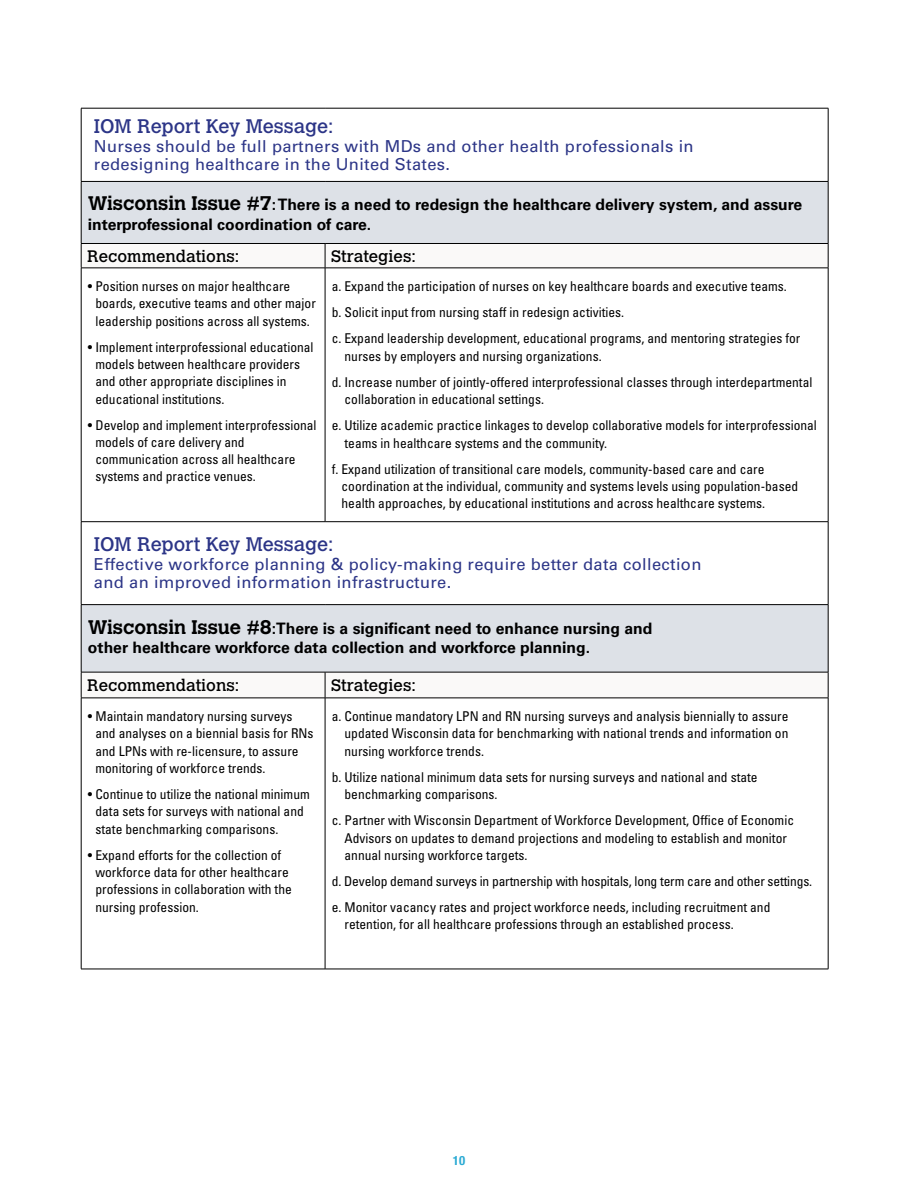
<style>
.page{position:relative;width:918px;height:1188px;background:#fff}
.page>*{position:absolute;margin:0;border:0;box-sizing:border-box;transform-origin:0 0}
.t1{font:19.5px "Calvert";color:#2c3587}
.t2{font:16.5px/18px "Univers";letter-spacing:.02em;color:#2c3587}
.t3{font:16.5px "Calvert";color:#000}
.t4{font:700 15.75px/19.5px "Univers";color:#000}
.t5{font:condensed 13.5px/17.2px "Univers LT Std";color:#000}
.t6{font:700 condensed 12.75px "Helvetica Neue";color:#2cabd4}
.s1{font-family:"Calvert";font-size:19.5px}
</style>
<div class="page">
<div style="left:82px;top:182px;width:746px;height:61px;background:#dde1e7"></div>
<svg style="left:82px;top:244px;width:746px;height:454px"></svg>
<svg style="left:325px;top:244px;width:1px;height:24px"></svg>
<hr style="left:81px;top:268px;width:1px;height:254px;background:#000">
<hr style="left:325px;top:268px;width:1px;height:254px;background:#000">
<svg style="left:325px;top:673px;width:1px;height:25px"></svg>
<hr style="left:325px;top:698px;width:1px;height:271px;background:#000">
<hr style="left:81px;top:268px;width:244px;height:1px;background:#000">
<hr style="left:325px;top:268px;width:503px;height:1px;background:#000">
<hr style="left:828px;top:268px;width:1px;height:254px;background:#000">
<hr style="left:81px;top:698px;width:244px;height:1px;background:#000">
<hr style="left:325px;top:698px;width:503px;height:1px;background:#000">
<hr style="left:81px;top:698px;width:1px;height:271px;background:#000">
<hr style="left:828px;top:698px;width:1px;height:271px;background:#000">
<svg style="left:81px;top:244px;width:1px;height:24px"></svg>
<svg style="left:828px;top:244px;width:1px;height:24px"></svg>
<svg style="left:81px;top:673px;width:1px;height:25px"></svg>
<svg style="left:828px;top:672px;width:1px;height:26px"></svg>
<hr style="left:81px;top:108px;width:244px;height:1px;background:#000">
<hr style="left:81px;top:108px;width:1px;height:73px;background:#000">
<hr style="left:325px;top:108px;width:503px;height:1px;background:#000">
<hr style="left:828px;top:108px;width:1px;height:73px;background:#000">
<hr style="left:81px;top:521px;width:244px;height:1px;background:#000">
<hr style="left:81px;top:522px;width:1px;height:82px;background:#000">
<hr style="left:325px;top:521px;width:503px;height:1px;background:#000">
<hr style="left:828px;top:522px;width:1px;height:82px;background:#000">
<hr style="left:81px;top:969px;width:244px;height:1px;background:#000">
<hr style="left:325px;top:969px;width:503px;height:1px;background:#000">
<hr style="left:81px;top:181px;width:244px;height:1px;background:#000">
<hr style="left:81px;top:182px;width:1px;height:61px;background:#000">
<hr style="left:325px;top:181px;width:503px;height:1px;background:#000">
<hr style="left:828px;top:182px;width:1px;height:61px;background:#000">
<hr style="left:81px;top:243px;width:244px;height:1px;background:#000">
<hr style="left:325px;top:243px;width:503px;height:1px;background:#000">
<hr style="left:81px;top:604px;width:244px;height:1px;background:#000">
<hr style="left:81px;top:605px;width:1px;height:67px;background:#000">
<hr style="left:325px;top:604px;width:503px;height:1px;background:#000">
<hr style="left:828px;top:605px;width:1px;height:67px;background:#000">
<hr style="left:81px;top:672px;width:244px;height:1px;background:#000">
<hr style="left:325px;top:672px;width:503px;height:1px;background:#000">
<h1 class="t1" style="left:94px;top:114px;width:241px">IOM Report Key Message:</h1>
<p class="t2" style="left:94px;top:137px;width:601px">Nurses should be full partners with MDs and other health professionals in redesigning healthcare in the United States.</p>
<p class="t4" style="left:88px;top:195px;width:716px"><span class="s1">Wisconsin Issue #7</span>: There is a need to redesign the healthcare delivery system, and assure interprofessional coordination of care.</p>
<p class="t3" style="left:87px;top:247px;width:154px">Recommendations:</p>
<p class="t3" style="left:331px;top:247px;width:86px">Strategies:</p>
<p class="t5" style="left:95px;top:278px;width:222px;text-indent:-7px">• Position nurses on major healthcare boards, executive teams and other major leadership positions across all systems.</p>
<p class="t5" style="left:95px;top:338px;width:220px;text-indent:-7px">• Implement interprofessional educational models between healthcare providers and other appropriate disciplines in educational institutions.</p>
<p class="t5" style="left:95px;top:416px;width:223px;text-indent:-7px">• Develop and implement interprofessional models of care delivery and communication across all healthcare systems and practice venues.</p>
<p class="t5" style="left:332px;top:273px;width:470px;line-height:26.1px">a. Expand the participation of nurses on key healthcare boards and executive teams.<br>b. Solicit input from nursing staff in redesign activities.<br>c. Expand leadership development, educational programs, and mentoring strategies for</p>
<p class="t5" style="left:332px;top:343px;width:482px;line-height:26.1px;text-indent:13px">nurses by employers and nursing organizations.<br>d. Increase number of jointly-offered interprofessional classes through interdepartmental</p>
<p class="t5" style="left:332px;top:386px;width:487px;line-height:26.1px;text-indent:13px">collaboration in educational settings.<br>e. Utilize academic practice linkages to develop collaborative models for interprofessional</p>
<p class="t5" style="left:332px;top:430px;width:434px;line-height:26.1px;text-indent:13px">teams in healthcare systems and the community.<br>f. Expand utilization of transitional care models, community-based care and care</p>
<p class="t5" style="left:342px;top:477px;width:458px">coordination at the individual, community and systems levels using population-based health approaches, by educational institutions and across healthcare systems.</p>
<h1 class="t1" style="left:94px;top:533px;width:241px">IOM Report Key Message:</h1>
<p class="t2" style="left:94px;top:556px;width:609px">Effective workforce planning &amp; policy-making require better data collection and an improved information infrastructure.</p>
<p class="t4" style="left:88px;top:619px;width:566px"><span class="s1">Wisconsin Issue #8</span>:There is a significant need to enhance nursing and other healthcare workforce data collection and workforce planning.</p>
<p class="t3" style="left:87px;top:676px;width:154px">Recommendations:</p>
<p class="t3" style="left:331px;top:676px;width:86px">Strategies:</p>
<p class="t5" style="left:95px;top:708px;width:220px;text-indent:-7px">• Maintain mandatory nursing surveys and analyses on a biennial basis for RNs and LPNs with re-licensure, to assure monitoring of workforce trends.</p>
<p class="t5" style="left:95px;top:785px;width:216px;text-indent:-7px">• Continue to utilize the national minimum data sets for surveys with national and state benchmarking comparisons.</p>
<p class="t5" style="left:95px;top:846px;width:198px;text-indent:-7px">• Expand efforts for the collection of workforce data for other healthcare professions in collaboration with the nursing profession.</p>
<p class="t5" style="left:345px;top:708px;width:445px;text-align:justify;text-indent:-13px">a. Continue mandatory LPN and RN nursing surveys and analysis biennially to assure updated Wisconsin data for benchmarking with national trends and information on nursing workforce trends.</p>
<p class="t5" style="left:345px;top:768px;width:415px;text-indent:-13px">b. Utilize national minimum data sets for nursing surveys and national and state benchmarking comparisons.</p>
<p class="t5" style="left:345px;top:812px;width:451px;text-indent:-13px">c. Partner with Wisconsin Department of Workforce Development, Office of Economic<br>Advisors on updates to demand projections and modeling to establish and monitor annual nursing workforce targets.</p>
<p class="t5" style="left:332px;top:868px;width:482px;line-height:26.1px">d. Develop demand surveys in partnership with hospitals, long term care and other settings. e. Monitor vacancy rates and project workforce needs, including recruitment and</p>
<p class="t5" style="left:345px;top:916px;width:391px">retention, for all healthcare professions through an established process.</p>
<p class="t6" style="left:453px;top:1153px;width:14px">10</p>
</div>
